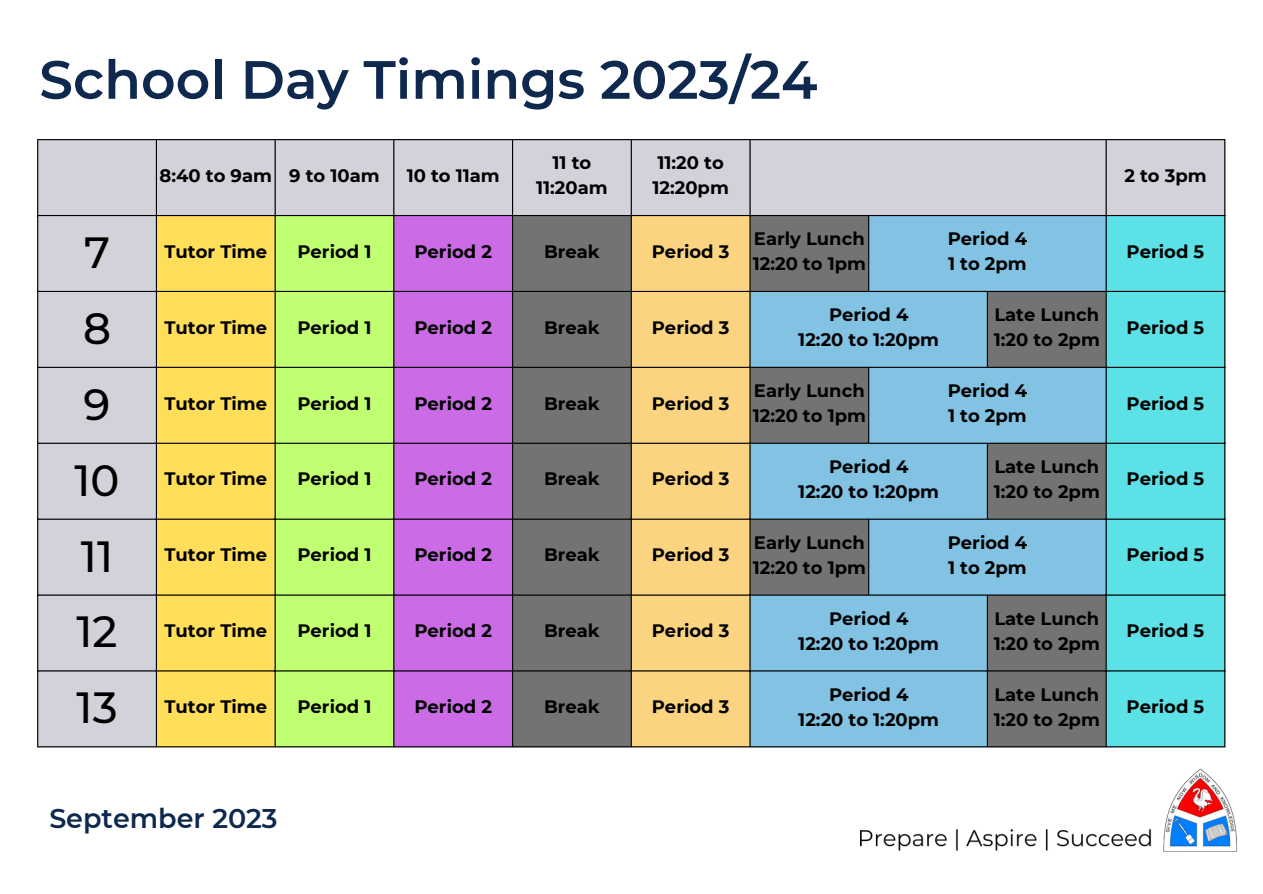
<style>
.page{position:relative;width:1263px;height:894px;background:#fff}
.page>*{position:absolute;margin:0;border:0;box-sizing:border-box;transform-origin:0 0}
.t1{font:600 53.7px "Montserrat";color:#0f294e}
.t2{font:500 43.5px "Montserrat";color:#000}
.t3{font:600 27px "Montserrat";color:#0f294e}
.t4{font:700 18px/24.8px "Montserrat";color:#000;text-align:center}
</style>
<div class="page">
<img style="left:837px;top:653px;width:401px;height:199px">
<div style="left:38px;top:140px;width:1186px;height:606px;background:#d2d2db"></div>
<div style="left:157px;top:216px;width:118px;height:530px;background:#ffde59"></div>
<div style="left:276px;top:216px;width:117px;height:530px;background:#c1ff72"></div>
<div style="left:394px;top:216px;width:118px;height:530px;background:#cb6ce6"></div>
<div style="left:513px;top:216px;width:118px;height:530px;background:#737373"></div>
<div style="left:632px;top:216px;width:117px;height:530px;background:#fad480"></div>
<svg style="left:750px;top:216px;width:355px;height:530px;fill:#82c2e3"></svg>
<div style="left:1107px;top:216px;width:117px;height:530px;background:#5ce1e6"></div>
<hr style="left:37px;top:140px;width:1px;height:606px;background:#000">
<hr style="left:156px;top:140px;width:1px;height:606px;background:#000">
<hr style="left:275px;top:140px;width:1px;height:606px;background:#000">
<hr style="left:393px;top:140px;width:1px;height:606px;background:#000">
<hr style="left:512px;top:140px;width:1px;height:606px;background:#000">
<hr style="left:631px;top:140px;width:1px;height:606px;background:#000">
<hr style="left:749px;top:140px;width:1px;height:606px;background:#000">
<hr style="left:868px;top:216px;width:1px;height:75px;background:#000">
<hr style="left:868px;top:368px;width:1px;height:74px;background:#000">
<hr style="left:868px;top:519px;width:1px;height:75px;background:#000">
<hr style="left:987px;top:292px;width:1px;height:74px;background:#000">
<hr style="left:987px;top:443px;width:1px;height:75px;background:#000">
<hr style="left:987px;top:595px;width:1px;height:151px;background:#000">
<hr style="left:1105px;top:140px;width:2px;height:606px;background:#000">
<hr style="left:1224px;top:140px;width:1px;height:606px;background:#000">
<hr style="left:37px;top:139px;width:1188px;height:1px;background:#000">
<hr style="left:37px;top:215px;width:1188px;height:1px;background:#000">
<hr style="left:37px;top:291px;width:1188px;height:1px;background:#000">
<hr style="left:37px;top:366px;width:1188px;height:2px;background:#000">
<hr style="left:37px;top:442px;width:1188px;height:1px;background:#000">
<hr style="left:37px;top:518px;width:1188px;height:1px;background:#000">
<hr style="left:37px;top:594px;width:1188px;height:1px;background:#000">
<hr style="left:37px;top:670px;width:1188px;height:1px;background:#000">
<hr style="left:37px;top:746px;width:1188px;height:1px;background:#000">
<p class="t1" style="left:39px;top:47px;width:780px">School Day Timings 2023/24</p>
<p class="t4" style="left:160px;top:163px;width:114px">8:40 to 9am</p>
<p class="t4" style="left:289px;top:163px;width:92px">9 to 10am</p>
<p class="t4" style="left:407px;top:163px;width:95px">10 to 11am</p>
<p class="t4" style="left:536px;top:150px;width:73px">11 to<br>11:20am</p>
<p class="t4" style="left:652px;top:150px;width:78px;text-align:left">11:20 to<br>12:20pm</p>
<p class="t2" style="left:84px;top:226px;width:28px">7</p>
<p class="t4" style="left:164px;top:239px;width:104px">Tutor Time</p>
<p class="t4" style="left:297px;top:239px;width:76px">Period 1</p>
<p class="t4" style="left:414px;top:239px;width:79px">Period 2</p>
<p class="t4" style="left:544px;top:239px;width:57px">Break</p>
<p class="t4" style="left:652px;top:239px;width:79px">Period 3</p>
<p class="t2" style="left:83px;top:301px;width:30px">8</p>
<p class="t4" style="left:164px;top:315px;width:104px">Tutor Time</p>
<p class="t4" style="left:297px;top:315px;width:76px">Period 1</p>
<p class="t4" style="left:414px;top:315px;width:79px">Period 2</p>
<p class="t4" style="left:544px;top:315px;width:57px">Break</p>
<p class="t4" style="left:652px;top:315px;width:79px">Period 3</p>
<p class="t2" style="left:84px;top:377px;width:28px">9</p>
<p class="t4" style="left:164px;top:390px;width:104px">Tutor Time</p>
<p class="t4" style="left:297px;top:390px;width:76px">Period 1</p>
<p class="t4" style="left:414px;top:390px;width:79px">Period 2</p>
<p class="t4" style="left:544px;top:390px;width:57px">Break</p>
<p class="t4" style="left:652px;top:390px;width:79px">Period 3</p>
<p class="t2" style="left:75px;top:453px;width:47px">10</p>
<p class="t4" style="left:164px;top:466px;width:104px">Tutor Time</p>
<p class="t4" style="left:297px;top:466px;width:76px">Period 1</p>
<p class="t4" style="left:414px;top:466px;width:79px">Period 2</p>
<p class="t4" style="left:544px;top:466px;width:57px">Break</p>
<p class="t4" style="left:652px;top:466px;width:79px">Period 3</p>
<p class="t2" style="left:81px;top:529px;width:34px">11</p>
<p class="t4" style="left:164px;top:542px;width:104px">Tutor Time</p>
<p class="t4" style="left:297px;top:542px;width:76px">Period 1</p>
<p class="t4" style="left:414px;top:542px;width:79px">Period 2</p>
<p class="t4" style="left:544px;top:542px;width:57px">Break</p>
<p class="t4" style="left:652px;top:542px;width:79px">Period 3</p>
<p class="t2" style="left:77px;top:605px;width:43px">12</p>
<p class="t4" style="left:164px;top:618px;width:104px">Tutor Time</p>
<p class="t4" style="left:297px;top:618px;width:76px">Period 1</p>
<p class="t4" style="left:414px;top:618px;width:79px">Period 2</p>
<p class="t4" style="left:544px;top:618px;width:57px">Break</p>
<p class="t4" style="left:652px;top:618px;width:79px">Period 3</p>
<p class="t2" style="left:77px;top:681px;width:42px">13</p>
<p class="t4" style="left:164px;top:694px;width:104px">Tutor Time</p>
<p class="t4" style="left:297px;top:694px;width:76px">Period 1</p>
<p class="t4" style="left:414px;top:694px;width:79px">Period 2</p>
<p class="t4" style="left:544px;top:694px;width:57px">Break</p>
<p class="t4" style="left:652px;top:694px;width:79px">Period 3</p>
<p class="t4" style="left:754px;top:226px;width:112px">Early Lunch</p>
<p class="t4" style="left:753px;top:251px;width:115px">12:20 to 1pm</p>
<p class="t4" style="left:948px;top:226px;width:81px">Period 4</p>
<p class="t4" style="left:948px;top:251px;width:80px">1 to 2pm</p>
<p class="t4" style="left:829px;top:302px;width:81px">Period 4</p>
<p class="t4" style="left:798px;top:327px;width:142px">12:20 to 1:20pm</p>
<p class="t4" style="left:994px;top:302px;width:106px">Late Lunch</p>
<p class="t4" style="left:994px;top:327px;width:108px">1:20 to 2pm</p>
<p class="t4" style="left:754px;top:378px;width:112px">Early Lunch</p>
<p class="t4" style="left:753px;top:403px;width:115px">12:20 to 1pm</p>
<p class="t4" style="left:948px;top:378px;width:81px">Period 4</p>
<p class="t4" style="left:948px;top:403px;width:80px">1 to 2pm</p>
<p class="t4" style="left:829px;top:454px;width:81px">Period 4</p>
<p class="t4" style="left:798px;top:479px;width:142px">12:20 to 1:20pm</p>
<p class="t4" style="left:994px;top:454px;width:106px">Late Lunch</p>
<p class="t4" style="left:994px;top:479px;width:108px">1:20 to 2pm</p>
<p class="t4" style="left:754px;top:530px;width:112px">Early Lunch</p>
<p class="t4" style="left:753px;top:554px;width:115px">12:20 to 1pm</p>
<p class="t4" style="left:948px;top:530px;width:81px">Period 4</p>
<p class="t4" style="left:948px;top:554px;width:80px">1 to 2pm</p>
<p class="t4" style="left:829px;top:606px;width:81px">Period 4</p>
<p class="t4" style="left:798px;top:630px;width:142px">12:20 to 1:20pm</p>
<p class="t4" style="left:994px;top:606px;width:106px">Late Lunch</p>
<p class="t4" style="left:994px;top:630px;width:108px">1:20 to 2pm</p>
<p class="t4" style="left:829px;top:681px;width:81px">Period 4</p>
<p class="t4" style="left:798px;top:706px;width:142px">12:20 to 1:20pm</p>
<p class="t4" style="left:994px;top:681px;width:106px">Late Lunch</p>
<p class="t4" style="left:994px;top:706px;width:108px">1:20 to 2pm</p>
<p class="t4" style="left:1124px;top:163px;width:84px">2 to 3pm</p>
<p class="t4" style="left:1127px;top:239px;width:79px">Period 5</p>
<p class="t4" style="left:1127px;top:315px;width:79px">Period 5</p>
<p class="t4" style="left:1127px;top:390px;width:79px">Period 5</p>
<p class="t4" style="left:1127px;top:466px;width:79px">Period 5</p>
<p class="t4" style="left:1127px;top:542px;width:79px">Period 5</p>
<p class="t4" style="left:1127px;top:618px;width:79px">Period 5</p>
<p class="t4" style="left:1127px;top:694px;width:79px">Period 5</p>
<p class="t3" style="left:49px;top:802px;width:230px">September 2023</p>
</div>
